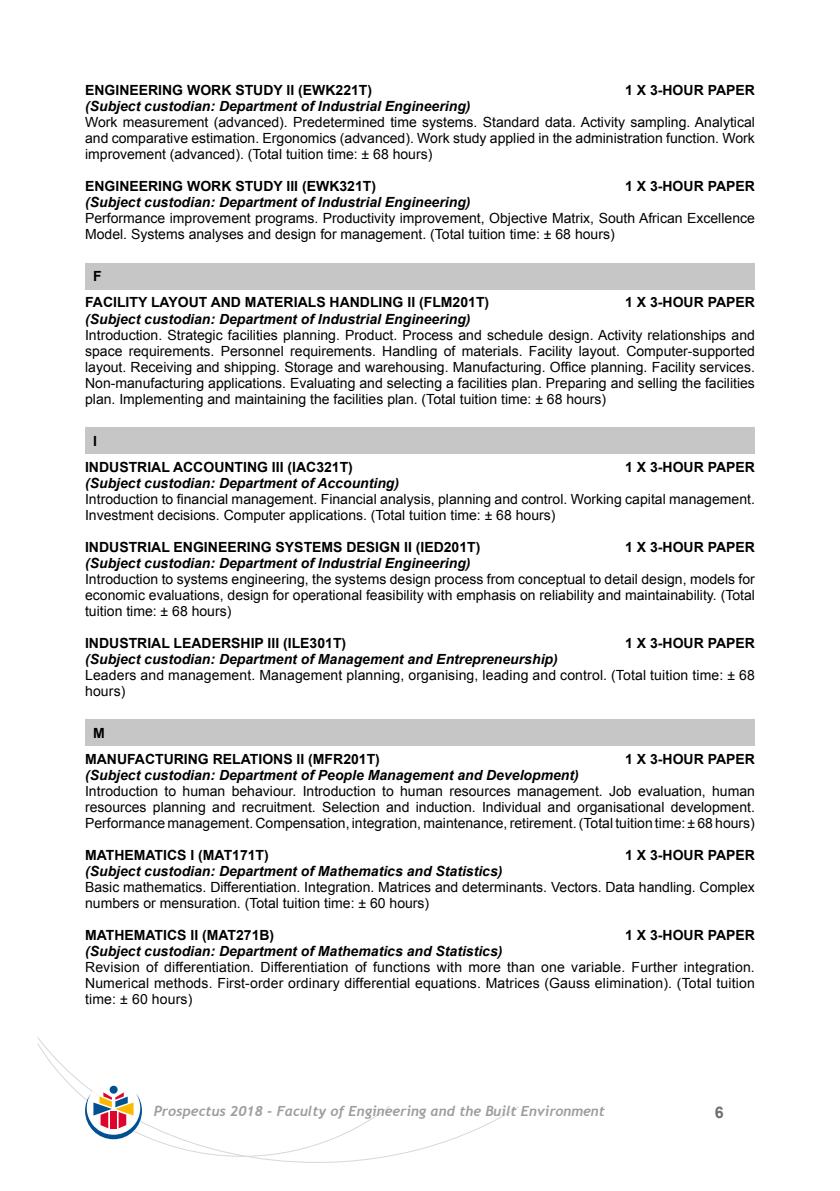
<style>
.page{position:relative;width:840px;height:1191px;background:#fff}
.page>*{position:absolute;margin:0;border:0;box-sizing:border-box;transform-origin:0 0}
.t1{font:700 16px "Arial";color:#706f6f}
.t2{font:14px/16px "Arial";color:#000;text-align:justify}
.t3{font:italic 700 14px "Arial";color:#000}
.t4{font:700 14px/26px "Arial";color:#000}
.t5{font:italic 700 14px "Trebuchet";color:#9d9d9c}
</style>
<div class="page">
<svg style="left:37px;top:1037px;width:482px;height:125px"></svg>
<svg style="left:37px;top:1043px;width:353px;height:113px"></svg>
<div style="left:85px;top:263px;width:669px;height:26px;background:#c6c6c6"></div>
<div style="left:85px;top:427px;width:669px;height:27px;background:#c6c6c6"></div>
<div style="left:85px;top:720px;width:669px;height:26px;background:#c6c6c6"></div>
<p class="t4" style="left:85px;top:77px;width:288px">ENGINEERING WORK STUDY II (EWK221T)</p>
<p class="t4" style="left:624px;top:77px;width:131px">1 X 3-HOUR PAPER</p>
<p class="t3" style="left:85px;top:97px;width:387px">(Subject custodian: Department of Industrial Engineering)</p>
<p class="t2" style="left:85px;top:114px;width:671px">Work measurement (advanced). Predetermined time systems. Standard data. Activity sampling. Analytical and comparative estimation. Ergonomics (advanced). Work study applied in the administration function. Work improvement (advanced). (Total tuition time: ± 68 hours)</p>
<p class="t4" style="left:85px;top:173px;width:292px">ENGINEERING WORK STUDY III (EWK321T)</p>
<p class="t4" style="left:624px;top:173px;width:131px">1 X 3-HOUR PAPER</p>
<p class="t3" style="left:85px;top:193px;width:387px">(Subject custodian: Department of Industrial Engineering)</p>
<p class="t2" style="left:85px;top:210px;width:671px">Performance improvement programs. Productivity improvement, Objective Matrix, South African Excellence<br>Model. Systems analyses and design for management. (Total tuition time: ± 68 hours)</p>
<p class="t4" style="left:85px;top:264px;width:405px;text-indent:8px">F<br>FACILITY LAYOUT AND MATERIALS HANDLING II (FLM201T)</p>
<p class="t4" style="left:624px;top:290px;width:131px">1 X 3-HOUR PAPER</p>
<p class="t3" style="left:85px;top:309px;width:387px">(Subject custodian: Department of Industrial Engineering)</p>
<p class="t2" style="left:85px;top:326px;width:671px">Introduction. Strategic facilities planning. Product. Process and schedule design. Activity relationships and space requirements. Personnel requirements. Handling of materials. Facility layout. Computer-supported layout. Receiving and shipping. Storage and warehousing. Manufacturing. Office planning. Facility services.<br>Non-manufacturing applications. Evaluating and selecting a facilities plan. Preparing and selling the facilities plan. Implementing and maintaining the facilities plan. (Total tuition time: ± 68 hours)</p>
<p class="t4" style="left:85px;top:428px;width:269px;text-indent:8px">I<br>INDUSTRIAL ACCOUNTING III (IAC321T)</p>
<p class="t4" style="left:624px;top:454px;width:131px">1 X 3-HOUR PAPER</p>
<p class="t3" style="left:85px;top:473px;width:315px">(Subject custodian: Department of Accounting)</p>
<p class="t2" style="left:85px;top:491px;width:671px">Introduction to financial management. Financial analysis, planning and control. Working capital management.<br>Investment decisions. Computer applications. (Total tuition time: ± 68 hours)</p>
<p class="t4" style="left:85px;top:534px;width:396px">INDUSTRIAL ENGINEERING SYSTEMS DESIGN II (IED201T)</p>
<p class="t4" style="left:624px;top:534px;width:131px">1 X 3-HOUR PAPER</p>
<p class="t3" style="left:85px;top:553px;width:387px">(Subject custodian: Department of Industrial Engineering)</p>
<p class="t2" style="left:85px;top:571px;width:671px">Introduction to systems engineering, the systems design process from conceptual to detail design, models for economic evaluations, design for operational feasibility with emphasis on reliability and maintainability. (Total tuition time: ± 68 hours)</p>
<p class="t4" style="left:85px;top:630px;width:262px">INDUSTRIAL LEADERSHIP III (ILE301T)</p>
<p class="t4" style="left:624px;top:630px;width:131px">1 X 3-HOUR PAPER</p>
<p class="t3" style="left:85px;top:649px;width:474px">(Subject custodian: Department of Management and Entrepreneurship)</p>
<p class="t2" style="left:85px;top:667px;width:670px">Leaders and management. Management planning, organising, leading and control. (Total tuition time: ± 68 hours)</p>
<p class="t4" style="left:85px;top:720px;width:296px;text-indent:8px">M<br>MANUFACTURING RELATIONS II (MFR201T)</p>
<p class="t4" style="left:624px;top:746px;width:131px">1 X 3-HOUR PAPER</p>
<p class="t3" style="left:85px;top:766px;width:495px">(Subject custodian: Department of People Management and Development)</p>
<p class="t2" style="left:85px;top:783px;width:671px">Introduction to human behaviour. Introduction to human resources management. Job evaluation, human resources planning and recruitment. Selection and induction. Individual and organisational development.<br>Performance management. Compensation, integration, maintenance, retirement. (Total tuition time: ± 68 hours)</p>
<p class="t4" style="left:85px;top:842px;width:185px">MATHEMATICS I (MAT171T)</p>
<p class="t4" style="left:624px;top:842px;width:131px">1 X 3-HOUR PAPER</p>
<p class="t3" style="left:85px;top:862px;width:418px">(Subject custodian: Department of Mathematics and Statistics)</p>
<p class="t2" style="left:85px;top:879px;width:671px">Basic mathematics. Differentiation. Integration. Matrices and determinants. Vectors. Data handling. Complex numbers or mensuration. (Total tuition time: ± 60 hours)</p>
<p class="t4" style="left:85px;top:922px;width:190px">MATHEMATICS II (MAT271B)</p>
<p class="t4" style="left:624px;top:922px;width:131px">1 X 3-HOUR PAPER</p>
<p class="t3" style="left:85px;top:942px;width:418px">(Subject custodian: Department of Mathematics and Statistics)</p>
<p class="t2" style="left:85px;top:959px;width:671px">Revision of differentiation. Differentiation of functions with more than one variable. Further integration.<br>Numerical methods. First-order ordinary differential equations. Matrices (Gauss elimination). (Total tuition time: ± 60 hours)</p>
<p class="t5" style="left:154px;top:1102px;width:452px">Prospectus 2018 - Faculty of Engineering and the Built Environment</p>
<p class="t1" style="left:714px;top:1100px;width:10px">6</p>
</div>
